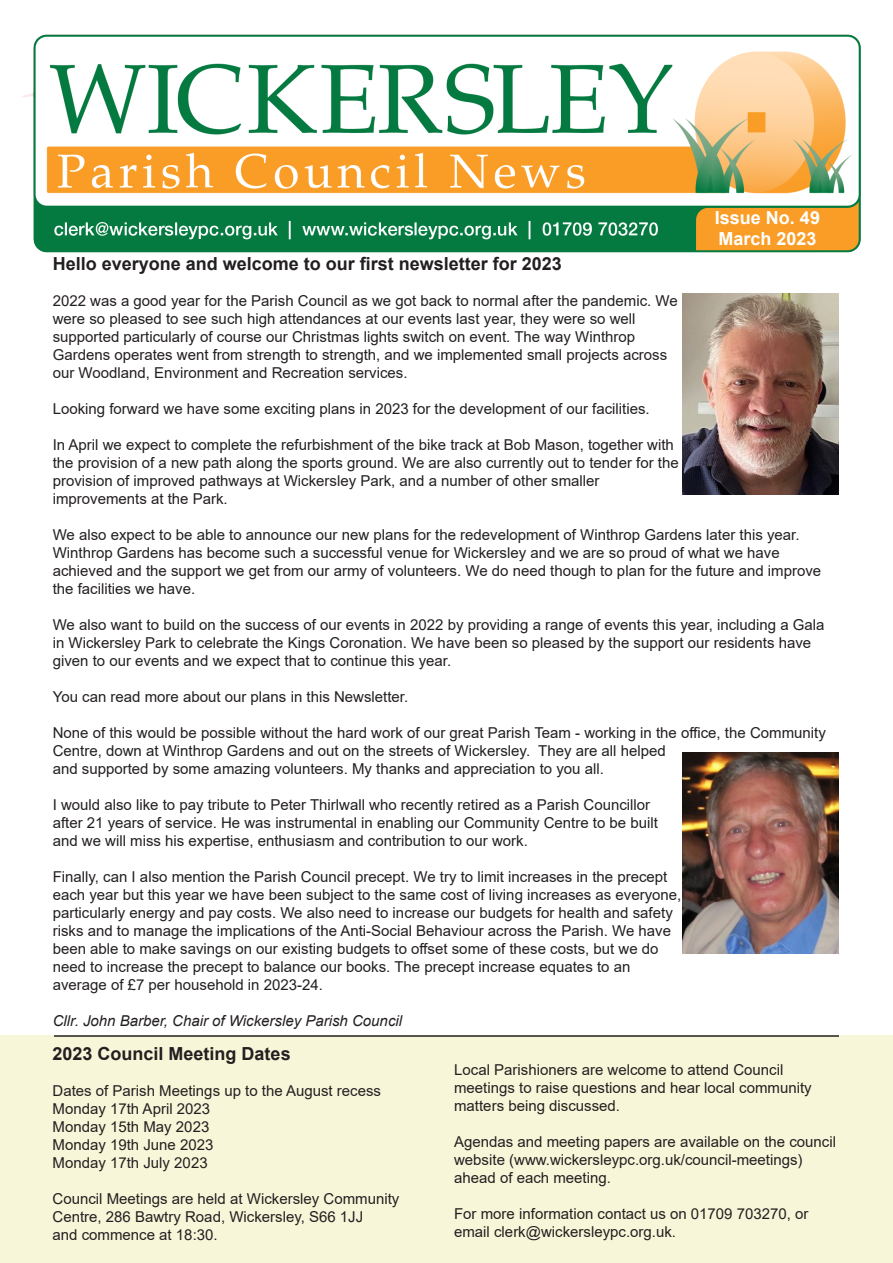
<style>
.page{position:relative;width:893px;height:1263px;background:#fff}
.page>*{position:absolute;margin:0;border:0;box-sizing:border-box;transform-origin:0 0}
.t1{font:700 18px "Arial";color:#231f20}
.t2{font:700 18px "Arial";color:#fff}
.t3{font:15px/18px "Arial";color:#231f20}
.t4{font:italic 15px "Arial";color:#231f20}
</style>
<div class="page">
<div style="left:0;top:1035px;width:893px;height:228px;background:#f8f6d9"></div>
<img style="left:22px;top:34px;width:839px;height:219px">
<img style="left:683px;top:293px;width:156px;height:201px">
<img style="left:683px;top:753px;width:156px;height:200px">
<hr style="left:54px;top:1035px;width:785px;height:2px;background:#231f20">
<p class="t2" style="left:715px;top:205px;width:107px">Issue No. 49</p>
<p class="t2" style="left:718px;top:226px;width:100px">March 2023</p>
<p class="t1" style="left:53px;top:250px;width:511px">Hello everyone and welcome to our first newsletter for 2023</p>
<p class="t3" style="left:53px;top:291px;width:627px">2022 was a good year for the Parish Council as we got back to normal after the pandemic. We were so pleased to see such high attendances at our events last year, they were so well</p>
<p class="t3" style="left:53px;top:327px;width:584px">supported particularly of course our Christmas lights switch on event. The way Winthrop</p>
<p class="t3" style="left:53px;top:345px;width:616px">Gardens operates went from strength to strength, and we implemented small projects across</p>
<p class="t3" style="left:53px;top:363px;width:356px">our Woodland, Environment and Recreation services.</p>
<p class="t3" style="left:53px;top:399px;width:598px">Looking forward we have some exciting plans in 2023 for the development of our facilities.</p>
<p class="t3" style="left:53px;top:435px;width:627px">In April we expect to complete the refurbishment of the bike track at Bob Mason, together with the provision of a new path along the sports ground. We are also currently out to tender for the provision of improved pathways at Wickersley Park, and a number of other smaller</p>
<p class="t3" style="left:53px;top:489px;width:177px">improvements at the Park.</p>
<p class="t3" style="left:53px;top:525px;width:748px">We also expect to be able to announce our new plans for the redevelopment of Winthrop Gardens later this year.</p>
<p class="t3" style="left:53px;top:543px;width:770px">Winthrop Gardens has become such a successful venue for Wickersley and we are so proud of what we have achieved and the support we get from our army of volunteers. We do need though to plan for the future and improve the facilities we have.</p>
<p class="t3" style="left:53px;top:615px;width:773px">We also want to build on the success of our events in 2022 by providing a range of events this year, including a Gala in Wickersley Park to celebrate the Kings Coronation. We have been so pleased by the support our residents have given to our events and we expect that to continue this year.</p>
<p class="t3" style="left:53px;top:687px;width:357px">You can read more about our plans in this Newsletter.</p>
<p class="t3" style="left:53px;top:723px;width:775px">None of this would be possible without the hard work of our great Parish Team - working in the office, the Community<br>Centre, down at Winthrop Gardens and out on the streets of Wickersley. They are all helped<br>and supported by some amazing volunteers. My thanks and appreciation to you all.</p>
<p class="t3" style="left:53px;top:795px;width:599px">I would also like to pay tribute to Peter Thirlwall who recently retired as a Parish Councillor</p>
<p class="t3" style="left:53px;top:813px;width:607px">after 21 years of service. He was instrumental in enabling our Community Centre to be built and we will miss his expertise, enthusiasm and contribution to our work.</p>
<p class="t3" style="left:53px;top:867px;width:630px">Finally, can I also mention the Parish Council precept. We try to limit increases in the precept each year but this year we have been subject to the same cost of living increases as everyone, particularly energy and pay costs. We also need to increase our budgets for health and safety risks and to manage the implications of the Anti-Social Behaviour across the Parish. We have been able to make savings on our existing budgets to offset some of these costs, but we do need to increase the precept to balance our books. The precept increase equates to an</p>
<p class="t3" style="left:53px;top:975px;width:272px">average of £7 per household in 2023-24.</p>
<p class="t4" style="left:53px;top:1011px;width:351px">Cllr. John Barber, Chair of Wickersley Parish Council</p>
<p class="t1" style="left:53px;top:1041px;width:240px">2023 Council Meeting Dates</p>
<p class="t3" style="left:53px;top:1081px;width:330px">Dates of Parish Meetings up to the August recess</p>
<p class="t3" style="left:53px;top:1099px;width:159px">Monday 17th April 2023</p>
<p class="t3" style="left:53px;top:1117px;width:158px">Monday 15th May 2023</p>
<p class="t3" style="left:53px;top:1135px;width:162px">Monday 19th June 2023</p>
<p class="t3" style="left:53px;top:1153px;width:157px">Monday 17th July 2023</p>
<p class="t3" style="left:53px;top:1189px;width:348px">Council Meetings are held at Wickersley Community</p>
<p class="t3" style="left:53px;top:1207px;width:312px">Centre, 286 Bawtry Road, Wickersley, S66 1JJ</p>
<p class="t3" style="left:53px;top:1225px;width:167px">and commence at 18:30.</p>
<p class="t3" style="left:454px;top:1061px;width:331px">Local Parishioners are welcome to attend Council</p>
<p class="t3" style="left:454px;top:1079px;width:359px">meetings to raise questions and hear local community</p>
<p class="t3" style="left:454px;top:1097px;width:167px">matters being discussed.</p>
<p class="t3" style="left:454px;top:1133px;width:383px">Agendas and meeting papers are available on the council website (www.wickersleypc.org.uk/council-meetings) ahead of each meeting.</p>
<p class="t3" style="left:454px;top:1205px;width:356px">For more information contact us on 01709 703270, or email clerk@wickersleypc.org.uk.</p>
</div>
